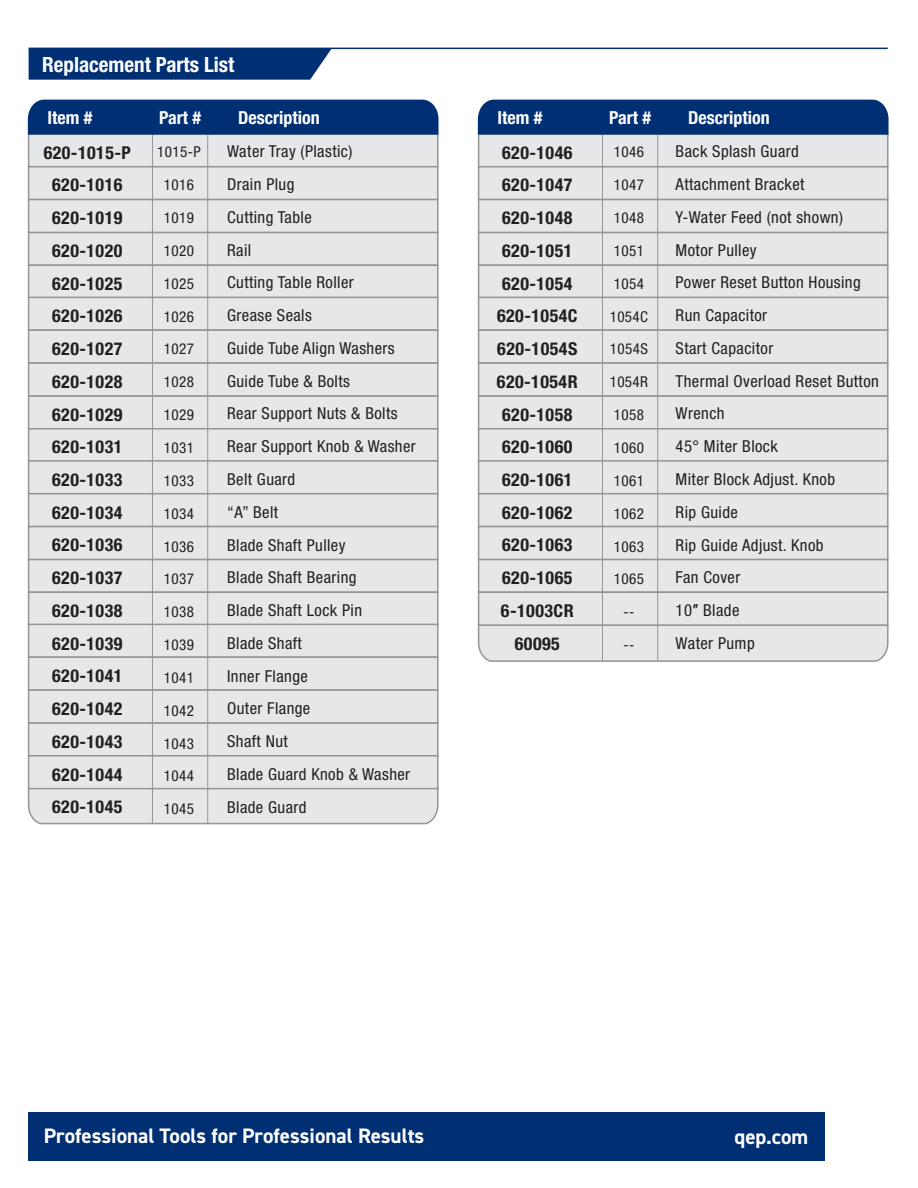
<style>
.page{position:relative;width:918px;height:1188px;background:#fff}
.page>*{position:absolute;margin:0;border:0;box-sizing:border-box;transform-origin:0 0}
.t1{font:700 21px "DIN2014";color:#fff}
.t2{font:700 condensed 21px "Helvetica Neue LT Std";color:#fff}
.t3{font:700 condensed 18px "Helvetica Neue LT Std";color:#fff}
.t4{font:700 condensed 17.85px/32.7px "Helvetica Neue LT Std";letter-spacing:.025em;color:#231f20;text-align:center}
.t5{font:condensed 16.5px/32.8px "Helvetica Neue LT Std";letter-spacing:.025em;color:#231f20}
.t6{font:condensed 15px/32.8px "Helvetica Neue LT Std";letter-spacing:.025em;color:#231f20;text-align:center}
.s1{font-family:"Arial";font-stretch:normal}
</style>
<div class="page">
<div style="left:29px;top:1112px;width:796px;height:49px;background:#002f73"></div>
<svg style="left:27px;top:786px;width:412px;height:39px"></svg>
<div style="left:28px;top:133px;width:411px;height:34px;background:#e6e7e8"></div>
<div style="left:28px;top:232px;width:411px;height:34px;background:#e6e7e8;border:2px solid #939598"></div>
<div style="left:28px;top:166px;width:411px;height:34px;background:#e6e7e8;border:2px solid #939598"></div>
<div style="left:28px;top:199px;width:411px;height:34px;background:#e6e7e8;border:2px solid #939598"></div>
<div style="left:28px;top:265px;width:411px;height:34px;background:#e6e7e8;border:2px solid #939598"></div>
<hr style="left:29px;top:48px;width:859px;height:1px;background:#002f73">
<div style="left:28px;top:297px;width:411px;height:34px;background:#e6e7e8;border:2px solid #939598"></div>
<div style="left:28px;top:395px;width:411px;height:35px;background:#e6e7e8"></div>
<div style="left:28px;top:329px;width:411px;height:35px;background:#e6e7e8;border:2px solid #939598"></div>
<div style="left:28px;top:362px;width:411px;height:35px;background:#e6e7e8;border:2px solid #939598"></div>
<div style="left:28px;top:428px;width:411px;height:34px;background:#e6e7e8;border:2px solid #939598"></div>
<div style="left:28px;top:460px;width:411px;height:34px;background:#e6e7e8;border:2px solid #939598"></div>
<div style="left:28px;top:559px;width:411px;height:34px;background:#e6e7e8;border:2px solid #939598"></div>
<div style="left:28px;top:493px;width:411px;height:34px;background:#e6e7e8;border:2px solid #939598"></div>
<div style="left:28px;top:526px;width:411px;height:34px;background:#e6e7e8;border:2px solid #939598"></div>
<div style="left:28px;top:592px;width:411px;height:34px;background:#e6e7e8;border:2px solid #939598"></div>
<div style="left:28px;top:624px;width:411px;height:34px;background:#e6e7e8;border:2px solid #939598"></div>
<div style="left:28px;top:722px;width:411px;height:35px;background:#e6e7e8"></div>
<div style="left:28px;top:656px;width:411px;height:35px;background:#e6e7e8;border:2px solid #939598"></div>
<div style="left:28px;top:689px;width:411px;height:35px;background:#e6e7e8;border:2px solid #939598"></div>
<div style="left:28px;top:755px;width:411px;height:34px;background:#e6e7e8;border:2px solid #939598"></div>
<hr style="left:152px;top:134px;width:1px;height:690px;background:#939598">
<hr style="left:207px;top:134px;width:1px;height:690px;background:#939598">
<div style="left:27px;top:99px;width:412px;height:36px;background:#002f73"></div>
<div style="left:29px;top:49px;width:303px;height:31px;background:#002f73"></div>
<svg style="left:477px;top:624px;width:412px;height:38px"></svg>
<div style="left:478px;top:133px;width:411px;height:34px;background:#e6e7e8"></div>
<div style="left:478px;top:232px;width:411px;height:34px;background:#e6e7e8;border:2px solid #939598"></div>
<div style="left:478px;top:166px;width:411px;height:34px;background:#e6e7e8;border:2px solid #939598"></div>
<div style="left:478px;top:199px;width:411px;height:34px;background:#e6e7e8;border:2px solid #939598"></div>
<div style="left:478px;top:265px;width:411px;height:34px;background:#e6e7e8;border:2px solid #939598"></div>
<div style="left:478px;top:297px;width:411px;height:34px;background:#e6e7e8;border:2px solid #939598"></div>
<div style="left:478px;top:395px;width:411px;height:35px;background:#e6e7e8"></div>
<div style="left:478px;top:329px;width:411px;height:35px;background:#e6e7e8;border:2px solid #939598"></div>
<div style="left:478px;top:362px;width:411px;height:35px;background:#e6e7e8;border:2px solid #939598"></div>
<div style="left:478px;top:428px;width:411px;height:34px;background:#e6e7e8;border:2px solid #939598"></div>
<div style="left:478px;top:460px;width:411px;height:34px;background:#e6e7e8;border:2px solid #939598"></div>
<div style="left:478px;top:559px;width:411px;height:34px;background:#e6e7e8;border:2px solid #939598"></div>
<div style="left:478px;top:493px;width:411px;height:34px;background:#e6e7e8;border:2px solid #939598"></div>
<div style="left:478px;top:526px;width:411px;height:34px;background:#e6e7e8;border:2px solid #939598"></div>
<div style="left:478px;top:592px;width:411px;height:34px;background:#e6e7e8;border:2px solid #939598"></div>
<hr style="left:602px;top:134px;width:1px;height:527px;background:#939598">
<hr style="left:657px;top:134px;width:1px;height:527px;background:#939598">
<div style="left:477px;top:99px;width:412px;height:36px;background:#002f73"></div>
<p class="t2" style="left:42px;top:52px;width:194px">Replacement Parts List</p>
<p class="t3" style="left:238px;top:106px;width:83px">Description</p>
<p class="t3" style="left:48px;top:106px;width:46px">Item #</p>
<p class="t3" style="left:159px;top:106px;width:43px">Part #</p>
<p class="t4" style="left:44px;top:136px;width:89px">620-1015-P<br>620-1016<br>620-1019<br>620-1020<br>620-1025<br>620-1026<br>620-1027<br>620-1028<br>620-1029<br>620-1031<br>620-1033<br>620-1034<br>620-1036<br>620-1037<br>620-1038<br>620-1039<br>620-1041<br>620-1042<br>620-1043<br>620-1044<br>620-1045</p>
<p class="t6" style="left:157px;top:135px;width:45px">1015-P<br>1016<br>1019<br>1020<br>1025<br>1026<br>1027<br>1028<br>1029<br>1031<br>1033<br>1034<br>1036<br>1037<br>1038<br>1039<br>1041<br>1042<br>1043<br>1044<br>1045</p>
<p class="t5" style="left:227px;top:135px;width:190px">Water Tray (Plastic)<br>Drain Plug<br>Cutting Table<br>Rail<br>Cutting Table Roller<br>Grease Seals<br>Guide Tube Align Washers<br>Guide Tube &amp; Bolts<br>Rear Support Nuts &amp; Bolts<br>Rear Support Knob &amp; Washer<br>Belt Guard<br>“A” Belt<br>Blade Shaft Pulley<br>Blade Shaft Bearing<br>Blade Shaft Lock Pin<br>Blade Shaft<br>Inner Flange<br>Outer Flange<br>Shaft Nut<br>Blade Guard Knob &amp; Washer<br>Blade Guard</p>
<p class="t3" style="left:688px;top:106px;width:83px">Description</p>
<p class="t3" style="left:498px;top:106px;width:46px">Item #</p>
<p class="t3" style="left:609px;top:106px;width:43px">Part #</p>
<p class="t4" style="left:497px;top:136px;width:82px">620-1046<br>620-1047<br>620-1048<br>620-1051<br>620-1054<br>620-1054C<br>620-1054S<br>620-1054R<br>620-1058<br>620-1060<br>620-1061<br>620-1062<br>620-1063<br>620-1065<br>6-1003CR<br>60095</p>
<p class="t6" style="left:610px;top:135px;width:40px">1046<br>1047<br>1048<br>1051<br>1054<br>1054C<br>1054S<br>1054R<br>1058<br>1060<br>1061<br>1062<br>1063<br>1065 --<br>--</p>
<p class="t5" style="left:676px;top:135px;width:205px">Back Splash Guard<br>Attachment Bracket<br>Y-Water Feed (not shown)<br>Motor Pulley<br>Power Reset Button Housing<br>Run Capacitor<br>Start Capacitor<br>Thermal Overload Reset Button<br>Wrench<br>45° Miter Block<br>Miter Block Adjust. Knob<br>Rip Guide<br>Rip Guide Adjust. Knob<br>Fan Cover<br>10<span class="s1">″</span> Blade<br>Water Pump</p>
<p class="t1" style="left:44px;top:1122px;width:382px">Professional Tools for Professional Results</p>
<p class="t1" style="left:735px;top:1123px;width:75px">qep.com</p>
</div>
